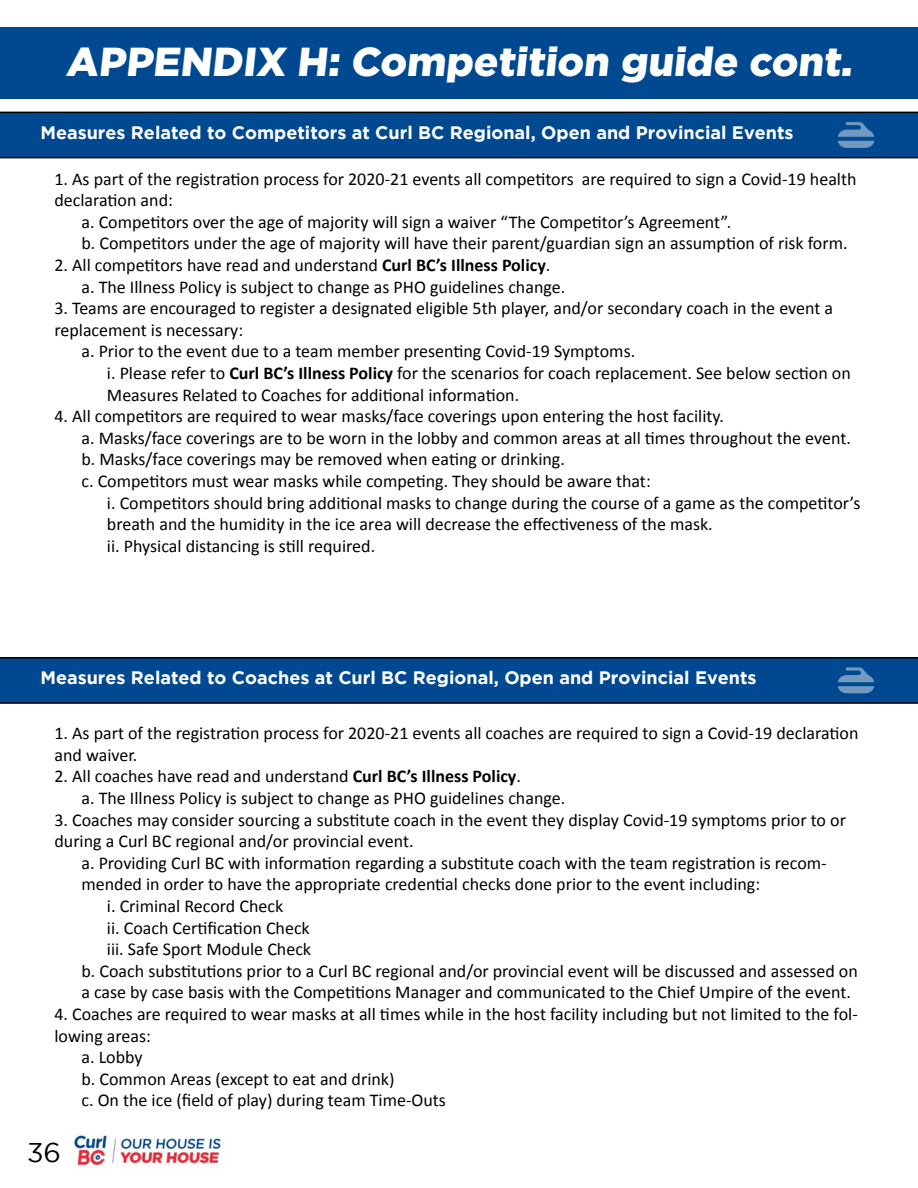
<style>
.page{position:relative;width:918px;height:1188px;background:#fff}
.page>*{position:absolute;margin:0;border:0;box-sizing:border-box;transform-origin:0 0}
.t1{font:900 40.5px "Gotham";color:#fff}
.t2{font:27px "Gotham";color:#000}
.t3{font:18px/21.6px "Calibri";color:#000}
.t4{font:700 18px "Gotham";color:#fff}
.s1{font-weight:700}
</style>
<div class="page">
<img style="left:70px;top:1134px;width:152px;height:35px">
<div style="left:0;top:27px;width:918px;height:71px;background:#004990"></div>
<svg style="left:0;top:112px;width:918px;height:46px;background:#014689"></svg>
<svg style="left:0;top:657px;width:918px;height:47px;background:#024687"></svg>
<h1 class="t1" style="left:66px;top:39px;width:792px">APPENDIX H: Competition guide cont.</h1>
<p class="t4" style="left:40px;top:122px;width:755px">Measures Related to Competitors at Curl BC Regional, Open and Provincial Events</p>
<p class="t3" style="left:54px;top:167px;width:804px">1. As part of the registration process for 2020-21 events all competitors are required to sign a Covid-19 health</p>
<p class="t3" style="left:54px;top:189px;width:120px">declaration and:</p>
<p class="t3" style="left:81px;top:210px;width:651px">a. Competitors over the age of majority will sign a waiver “The Competitor’s Agreement”.</p>
<p class="t3" style="left:81px;top:232px;width:768px">b. Competitors under the age of majority will have their parent/guardian sign an assumption of risk form.</p>
<p class="t3" style="left:81px;top:254px;width:485px;text-indent:-27px">2. All competitors have read and understand <span class="s1">Curl BC’s Illness Policy</span>. a. The Illness Policy is subject to change as PHO guidelines change.</p>
<p class="t3" style="left:54px;top:297px;width:780px">3. Teams are encouraged to register a designated eligible 5th player, and/or secondary coach in the event a</p>
<p class="t3" style="left:54px;top:318px;width:190px">replacement is necessary:</p>
<p class="t3" style="left:81px;top:340px;width:555px">a. Prior to the event due to a team member presenting Covid-19 Symptoms.</p>
<p class="t3" style="left:107px;top:362px;width:745px">i. Please refer to <span class="s1">Curl BC’s Illness Policy</span> for the scenarios for coach replacement. See below section on</p>
<p class="t3" style="left:107px;top:383px;width:414px">Measures Related to Coaches for additional information.</p>
<p class="t3" style="left:81px;top:405px;width:771px;text-indent:-27px">4. All competitors are required to wear masks/face coverings upon entering the host facility.<br>a. Masks/face coverings are to be worn in the lobby and common areas at all times throughout the event. b. Masks/face coverings may be removed when eating or drinking.<br>c. Competitors must wear masks while competing. They should be aware that:</p>
<p class="t3" style="left:107px;top:491px;width:755px">i. Competitors should bring additional masks to change during the course of a game as the competitor’s breath and the humidity in the ice area will decrease the effectiveness of the mask.<br>ii. Physical distancing is still required.</p>
<p class="t4" style="left:40px;top:667px;width:718px">Measures Related to Coaches at Curl BC Regional, Open and Provincial Events</p>
<p class="t3" style="left:54px;top:722px;width:806px">1. As part of the registration process for 2020-21 events all coaches are required to sign a Covid-19 declaration and waiver.</p>
<p class="t3" style="left:81px;top:765px;width:485px;text-indent:-27px">2. All coaches have read and understand <span class="s1">Curl BC’s Illness Policy</span>.<br>a. The Illness Policy is subject to change as PHO guidelines change.</p>
<p class="t3" style="left:54px;top:808px;width:793px">3. Coaches may consider sourcing a substitute coach in the event they display Covid-19 symptoms prior to or during a Curl BC regional and/or provincial event.</p>
<p class="t3" style="left:81px;top:852px;width:747px">a. Providing Curl BC with information regarding a substitute coach with the team registration is recom-</p>
<p class="t3" style="left:81px;top:873px;width:680px">mended in order to have the appropriate credential checks done prior to the event including:</p>
<p class="t3" style="left:107px;top:895px;width:178px">i. Criminal Record Check</p>
<p class="t3" style="left:107px;top:916px;width:204px">ii. Coach Certification Check</p>
<p class="t3" style="left:107px;top:938px;width:206px">iii. Safe Sport Module Check</p>
<p class="t3" style="left:81px;top:960px;width:778px">b. Coach substitutions prior to a Curl BC regional and/or provincial event will be discussed and assessed on</p>
<p class="t3" style="left:81px;top:981px;width:771px">a case by case basis with the Competitions Manager and communicated to the Chief Umpire of the event.</p>
<p class="t3" style="left:54px;top:1003px;width:805px">4. Coaches are required to wear masks at all times while in the host facility including but not limited to the fol-</p>
<p class="t3" style="left:54px;top:1024px;width:98px">lowing areas:</p>
<p class="t3" style="left:81px;top:1046px;width:63px">a. Lobby</p>
<p class="t3" style="left:81px;top:1068px;width:315px">b. Common Areas (except to eat and drink)</p>
<p class="t3" style="left:81px;top:1089px;width:366px">c. On the ice (field of play) during team Time-Outs</p>
<h2 class="t2" style="left:27px;top:1137px;width:36px">36</h2>
</div>
